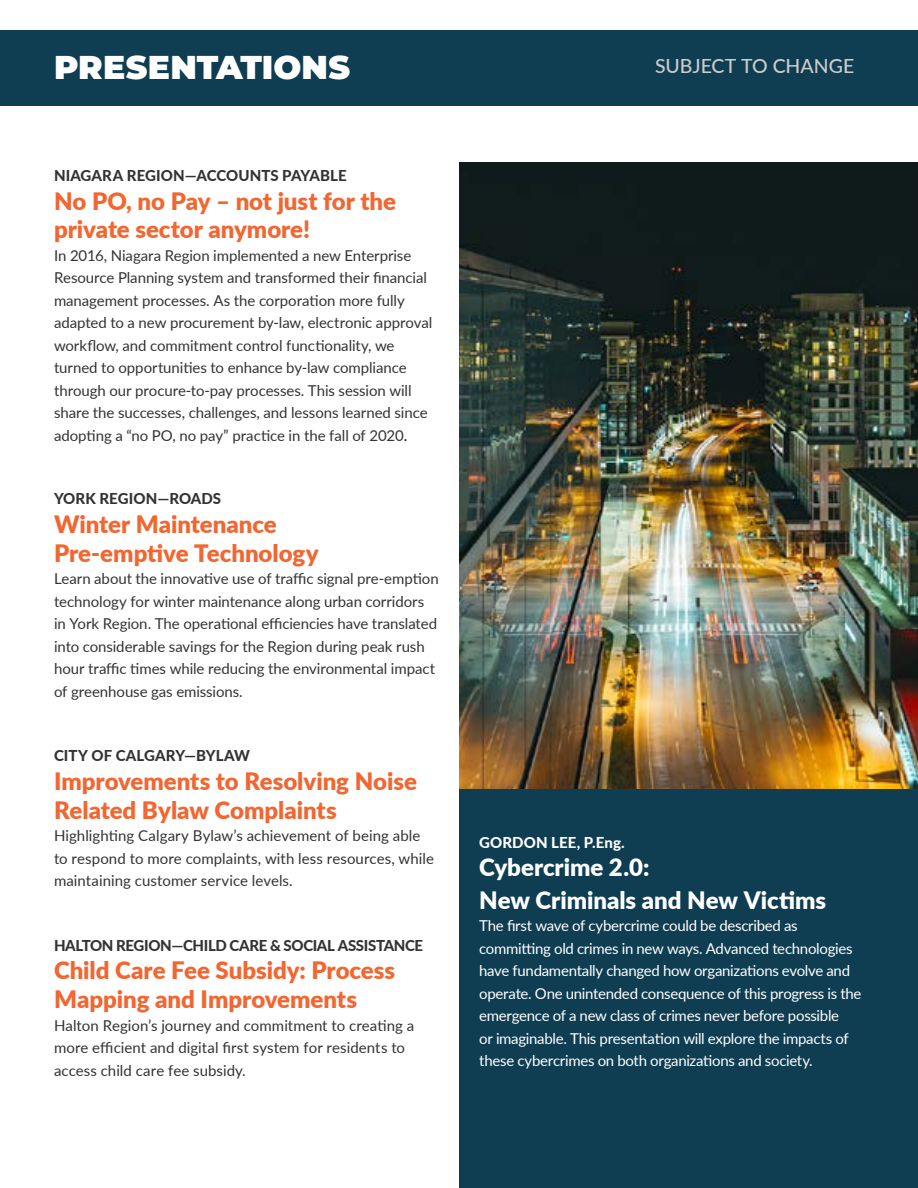
<style>
.page{position:relative;width:918px;height:1188px;background:#fff}
.page>*{position:absolute;margin:0;border:0;box-sizing:border-box;transform-origin:0 0}
.t1{font:900 33px "Montserrat";letter-spacing:.005em;color:#fff}
.t2{font:900 24px/28.8px "Lato";color:#f26631}
.t3{font:900 24px/32.4px "Lato";color:#fff}
.t4{font:500 19.5px "Lato";color:#cccccb}
.t5{font:15px/22.5px "Lato";letter-spacing:-.005em;color:#333}
.t6{font:15px/22.5px "Lato";letter-spacing:-.02em;color:#fff}
.t7{font:800 15px "Lato";letter-spacing:-.01em;color:#333}
.t8{font:800 15px "Lato";letter-spacing:.005em;color:#fff}
.s1{color:#000}
</style>
<div class="page">
<img style="left:459px;top:162px;width:459px;height:627px">
<div style="left:459px;top:789px;width:459px;height:399px;background:#0f3d51"></div>
<div style="left:0;top:30px;width:918px;height:76px;background:#0f3d51"></div>
<p class="t1" style="left:54px;top:43px;width:298px">PRESENTATIONS</p>
<p class="t7" style="left:54px;top:164px;width:294px">NIAGARA REGION—ACCOUNTS PAYABLE</p>
<p class="t2" style="left:54px;top:185px;width:344px">No PO, no Pay – not just for the private sector anymore!</p>
<p class="t5" style="left:54px;top:244px;width:380px">In 2016, Niagara Region implemented a new Enterprise Resource Planning system and transformed their financial management processes. As the corporation more fully adapted to a new procurement by-law, electronic approval workflow, and commitment control functionality, we turned to opportunities to enhance by-law compliance through our procure-to-pay processes. This session will share the successes, challenges, and lessons learned since adopting a “no PO, no pay” practice in the fall of 2020<span class="s1">.</span></p>
<p class="t7" style="left:54px;top:487px;width:169px">YORK REGION—ROADS</p>
<p class="t2" style="left:54px;top:509px;width:224px">Winter Maintenance</p>
<p class="t2" style="left:54px;top:537px;width:266px">Pre-emptive Technology</p>
<p class="t5" style="left:54px;top:567px;width:386px">Learn about the innovative use of traffic signal pre-emption technology for winter maintenance along urban corridors in York Region. The operational efficiencies have translated into considerable savings for the Region during peak rush hour traffic times while reducing the environmental impact of greenhouse gas emissions.</p>
<p class="t7" style="left:54px;top:744px;width:198px">CITY OF CALGARY—BYLAW</p>
<p class="t2" style="left:54px;top:766px;width:364px">Improvements to Resolving Noise<br>Related Bylaw Complaints</p>
<p class="t5" style="left:54px;top:824px;width:382px">Highlighting Calgary Bylaw’s achievement of being able to respond to more complaints, with less resources, while maintaining customer service levels.</p>
<p class="t7" style="left:54px;top:934px;width:371px">HALTON REGION—CHILD CARE &amp; SOCIAL ASSISTANCE</p>
<p class="t2" style="left:54px;top:955px;width:343px">Child Care Fee Subsidy: Process<br>Mapping and Improvements</p>
<p class="t5" style="left:54px;top:1013px;width:362px">Halton Region’s journey and commitment to creating a more efficient and digital first system for residents to access child care fee subsidy.</p>
<p class="t4" style="left:655px;top:52px;width:201px">SUBJECT TO CHANGE</p>
<p class="t8" style="left:479px;top:831px;width:147px">GORDON LEE, P.Eng.</p>
<p class="t3" style="left:479px;top:850px;width:349px">Cybercrime 2.0:<br>New Criminals and New Victims</p>
<p class="t6" style="left:479px;top:914px;width:384px">The first wave of cybercrime could be described as committing old crimes in new ways. Advanced technologies have fundamentally changed how organizations evolve and operate. One unintended consequence of this progress is the emergence of a new class of crimes never before possible<br>or imaginable. This presentation will explore the impacts of these cybercrimes on both organizations and society.</p>
</div>
